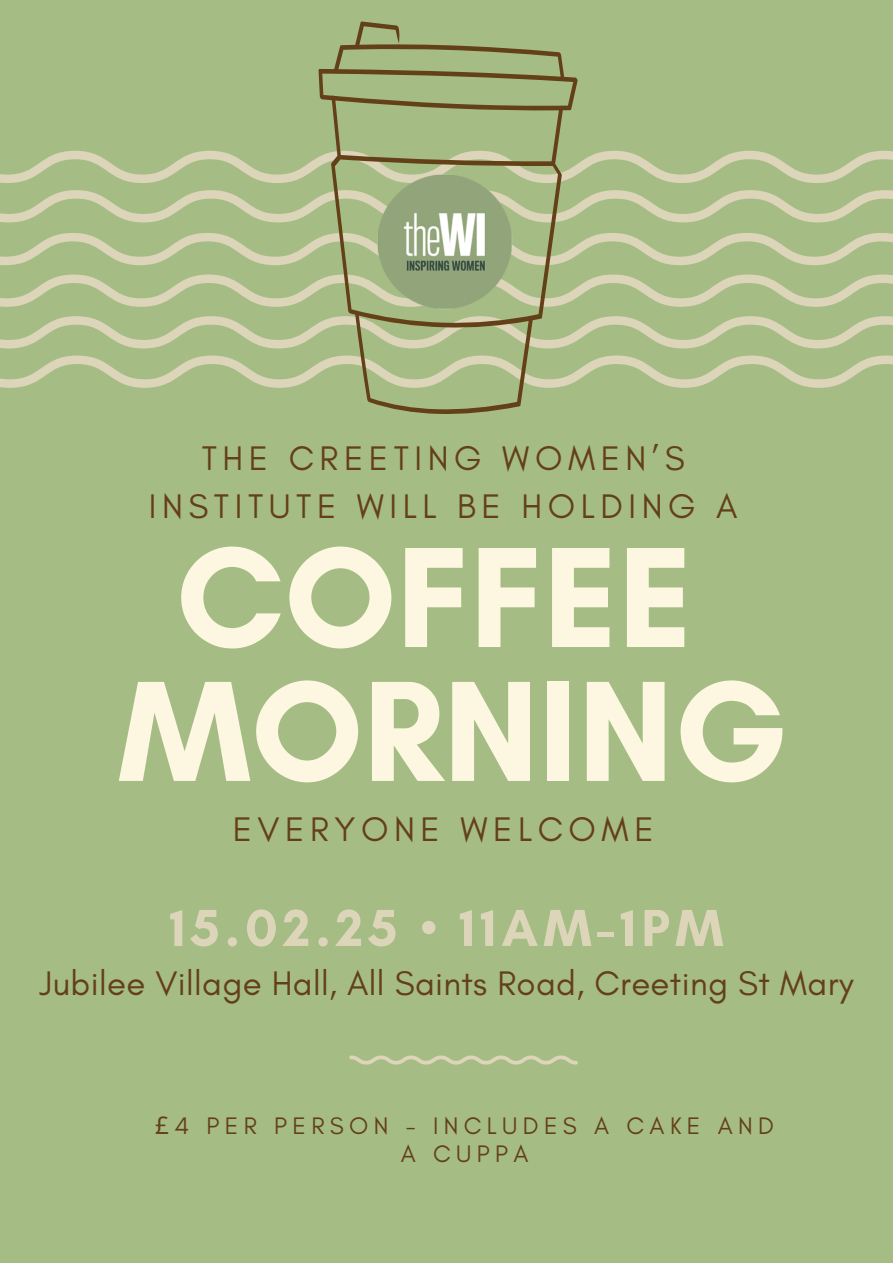
<style>
.page{position:relative;width:893px;height:1263px;background:#a5bd84}
.page>*{position:absolute;margin:0;border:0;box-sizing:border-box;transform-origin:0 0}
.t1{font:700 145.57px/133.9px "Glacial Indifference";color:#fdf7e2;text-align:center}
.t2{font:700 52.95px "Glacial Indifference";letter-spacing:.1em;color:#dcd5b9}
.t3{font:34.72px/48.4px "Glacial Indifference";letter-spacing:.16em;color:#644018;text-align:center}
.t4{font:34.72px "Glacial Indifference";letter-spacing:.01em;color:#644018}
.t5{font:24.38px/28.7px "Glacial Indifference";letter-spacing:.22em;color:#644018;text-align:center}
.s1{font-family:"Noto Sans"}
</style>
<div class="page">
<svg style="left:0;top:151px;width:893px;height:32px"></svg>
<svg style="left:0;top:190px;width:893px;height:32px"></svg>
<svg style="left:0;top:274px;width:893px;height:33px"></svg>
<svg style="left:0;top:233px;width:893px;height:32px"></svg>
<svg style="left:0;top:316px;width:893px;height:32px"></svg>
<svg style="left:0;top:356px;width:893px;height:32px"></svg>
<svg style="left:349px;top:1055px;width:229px;height:9px"></svg>
<svg style="left:318px;top:21px;width:259px;height:393px"></svg>
<img style="left:377px;top:174px;width:136px;height:136px">
<h2 class="t3" style="left:149px;top:434px;width:590px">THE CREETING WOMEN’S<br>INSTITUTE WILL BE HOLDING A</h2>
<p class="t1" style="left:118px;top:529px;width:671px">COFFEE<br>MORNING</p>
<p class="t3" style="left:233px;top:804px;width:422px">EVERYONE WELCOME</p>
<h3 class="t2" style="left:170px;top:896px;width:555px">15.02.25 • 11AM-1PM</h3>
<h1 class="t4" style="left:40px;top:962px;width:815px">Jubilee Village Hall, All Saints Road, Creeting St Mary</h1>
<h3 class="t5" style="left:155px;top:1110px;width:620px"><span class="s1">£</span>4 PER PERSON - INCLUDES A CAKE AND<br>A CUPPA</h3>
</div>
